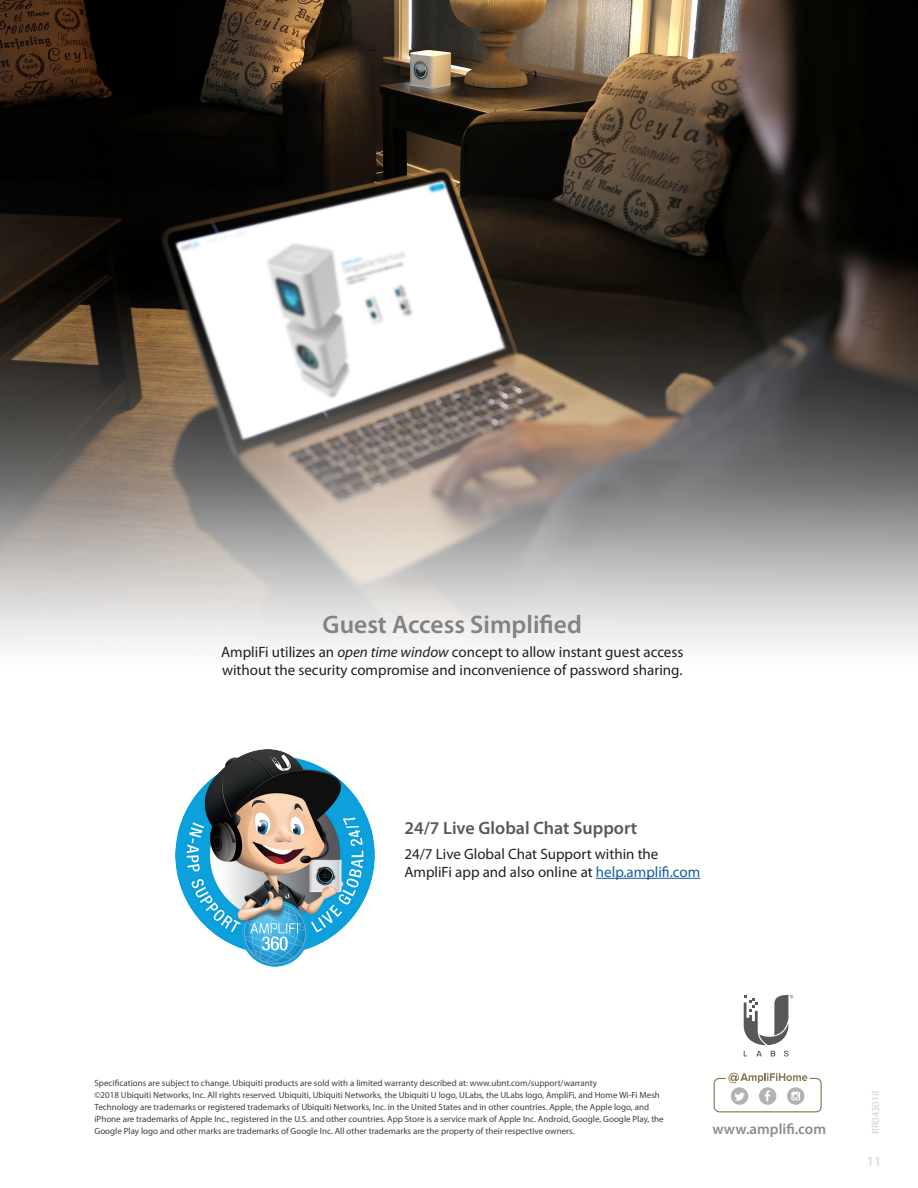
<style>
.page{position:relative;width:918px;height:1188px;background:#fff}
.page>*{position:absolute;margin:0;border:0;box-sizing:border-box;transform-origin:0 0}
.t1{font:600 25.5px "Myriad Pro";color:#808285}
.Heading_2{font:600 18px "Myriad Pro";color:#57585a}
.Body{font:15px/18px "Myriad Pro";color:#231f20}
.t2{font:600 15px "Myriad Pro";color:#8b8d90}
.t3{font:13.5px "Myriad Web Pro";color:#d1d2d4}
.t4{font:10.5px "Myriad Pro";color:#d1d2d4}
.t5{font:9px/12px "Myriad Pro";color:#3e3e3f}
.s1{font-style:italic}
.s2{color:#175d9e}
</style>
<div class="page">
<svg style="left:784px;top:1051px;width:5px;height:6px"></svg>
<svg style="left:756px;top:1051px;width:6px;height:5px"></svg>
<svg style="left:771px;top:1051px;width:4px;height:5px"></svg>
<svg style="left:744px;top:995px;width:49px;height:50px"></svg>
<svg style="left:731px;top:1087px;width:17px;height:18px"></svg>
<svg style="left:759px;top:1087px;width:17px;height:18px"></svg>
<svg style="left:787px;top:1087px;width:17px;height:18px"></svg>
<svg style="left:728px;top:1073px;width:79px;height:10px"></svg>
<div style="left:714px;top:1078px;width:108px;height:34px;border:1px solid #86754d;border-radius:5px"></div>
<img style="left:0;top:0;width:918px;height:647px">
<img style="left:176px;top:749px;width:199px;height:218px">
<hr style="left:596px;top:878px;width:104px;height:1px;background:#175d9e">
<h1 class="t1" style="left:323px;top:608px;width:261px">Guest Access Simplified</h1>
<h3 class="Body" style="left:221px;top:643px;width:464px">AmpliFi utilizes an <span class="s1">open time window</span> concept to allow instant guest access without the security compromise and inconvenience of password sharing.</h3>
<p class="Heading_2" style="left:404px;top:817px;width:234px">24/7 Live Global Chat Support</p>
<p class="Body" style="left:404px;top:845px;width:297px">24/7 Live Global Chat Support within the<br>AmpliFi app and also online at <span class="s2">help.amplifi.com</span></p>
<p class="t5" style="left:94px;top:1077px;width:571px">Specifications are subject to change. Ubiquiti products are sold with a limited warranty described at: www.ubnt.com/support/warranty<br>©2018 Ubiquiti Networks, Inc. All rights reserved. Ubiquiti, Ubiquiti Networks, the Ubiquiti U logo, ULabs, the ULabs logo, AmpliFi, and Home Wi-Fi Mesh Technology are trademarks or registered trademarks of Ubiquiti Networks, Inc. in the United States and in other countries. Apple, the Apple logo, and iPhone are trademarks of Apple Inc., registered in the U.S. and other countries. App Store is a service mark of Apple Inc. Android, Google, Google Play, the Google Play logo and other marks are trademarks of Google Inc. All other trademarks are the property of their respective owners.</p>
<h3 class="t2" style="left:712px;top:1119px;width:115px">www.amplifi.com</h3>
<p class="t4" style="left:869px;top:1134px;width:45px;rotate:-90deg">RR043018</p>
<h3 class="t3" style="left:867px;top:1154px;width:16px">11</h3>
</div>
